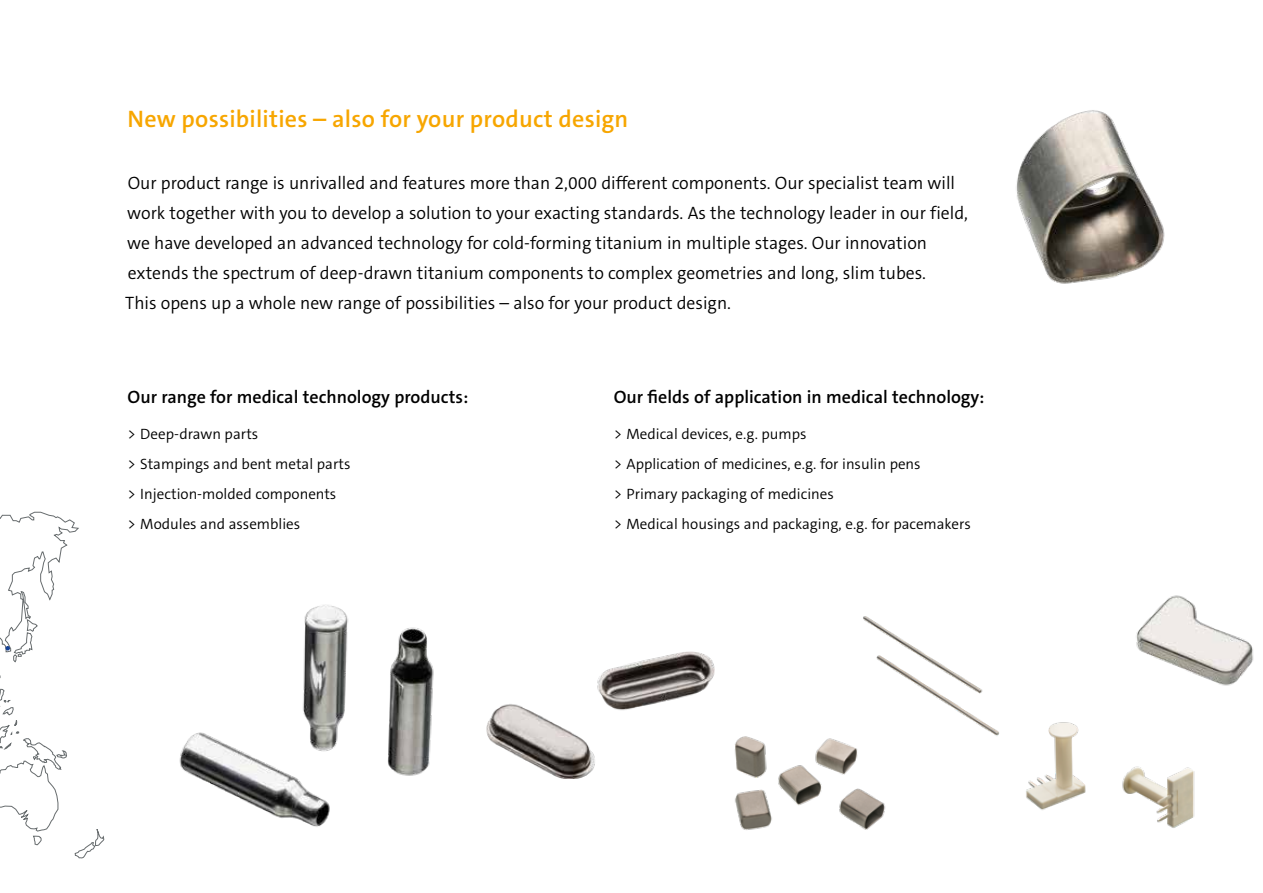
<style>
.page{position:relative;width:1263px;height:893px;background:#fff}
.page>*{position:absolute;margin:0;border:0;box-sizing:border-box;transform-origin:0 0}
.t1{font:600 24px "The Sans C5";letter-spacing:.01em;color:#f7a600}
.t2{font:300 18px/30px "The Sans C5";color:#000}
.t3{font:600 18px "The Sans C5";color:#000}
.t4{font:300 15px/30px "The Sans C5";color:#000}
</style>
<div class="page">
<svg style="left:0;top:511px;width:104px;height:348px"></svg>
<img style="left:1016px;top:110px;width:149px;height:174px">
<img style="left:179px;top:605px;width:255px;height:222px">
<img style="left:1136px;top:595px;width:118px;height:91px">
<img style="left:863px;top:616px;width:136px;height:120px">
<img style="left:735px;top:722px;width:169px;height:108px">
<img style="left:1026px;top:722px;width:169px;height:106px">
<img style="left:487px;top:651px;width:228px;height:128px">
<h1 class="t1" style="left:128px;top:103px;width:502px">New possibilities – also for your product design</h1>
<p class="t2" style="left:125px;top:168px;width:844px">Our product range is unrivalled and features more than 2,000 different components. Our specialist team will work together with you to develop a solution to your exacting standards. As the technology leader in our field, we have developed an advanced technology for cold-forming titanium in multiple stages. Our innovation extends the spectrum of deep-drawn titanium components to complex geometries and long, slim tubes.<br>This opens up a whole new range of possibilities – also for your product design.</p>
<p class="t3" style="left:128px;top:385px;width:342px">Our range for medical technology products:</p>
<p class="t3" style="left:614px;top:385px;width:372px">Our fields of application in medical technology:</p>
<p class="t4" style="left:614px;top:419px;width:359px">&gt; Medical devices, e.g. pumps<br>&gt; Application of medicines, e.g. for insulin pens<br>&gt; Primary packaging of medicines<br>&gt; Medical housings and packaging, e.g. for pacemakers</p>
<p class="t4" style="left:128px;top:419px;width:224px">&gt; Deep-drawn parts<br>&gt; Stampings and bent metal parts &gt; Injection-molded components<br>&gt; Modules and assemblies</p>
</div>
